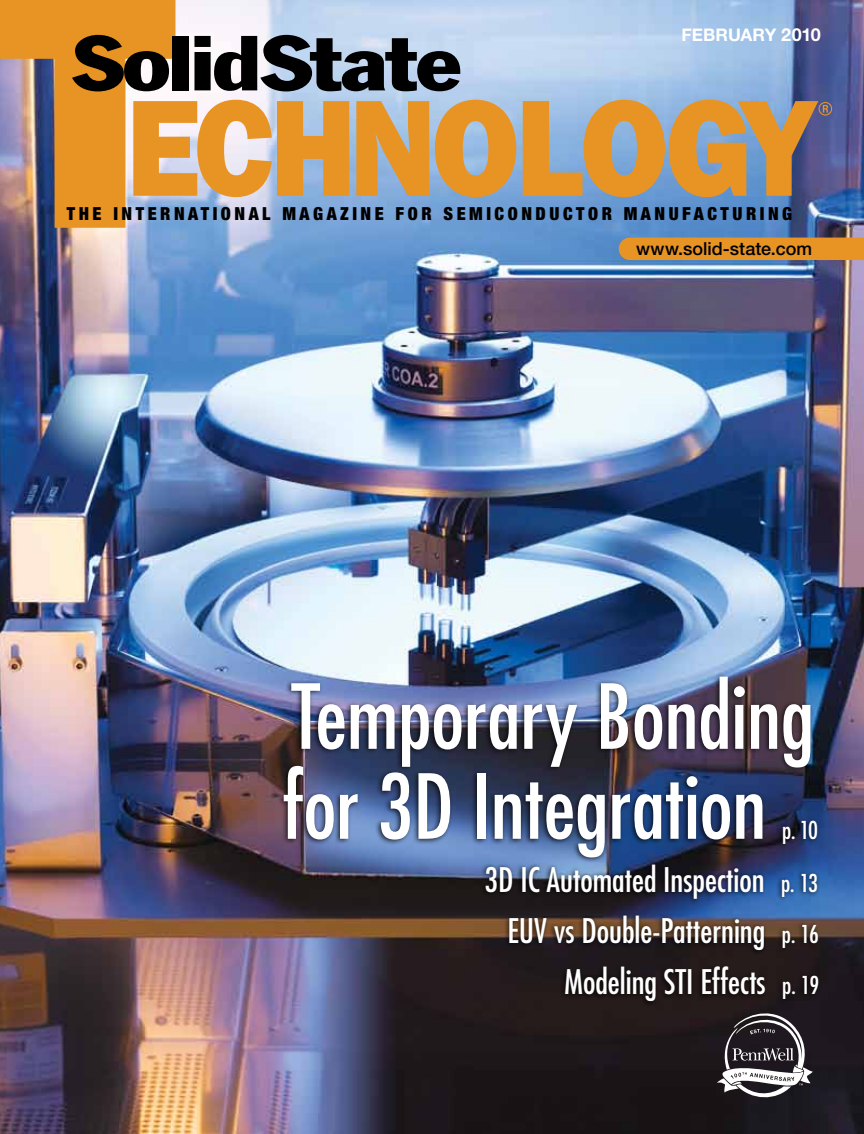
<style>
.page{position:relative;width:864px;height:1134px;background:#fff}
.page>*{position:absolute;margin:0;border:0;box-sizing:border-box;transform-origin:0 0}
.t1{font:condensed 87px/90px "Futura Std";color:#fff}
.t2{font:condensed 33px/51px "Futura Std";color:#fff;text-align:right}
.t3{font:condensed 24px "Futura Std";color:#fff}
.t4{font:900 condensed 18px "Helvetica Neue LT Std";letter-spacing:.195em;color:#000}
.t5{font:500 18px "Helvetica Neue LT Std";color:#000}
.t6{font:700 17.4px "Helvetica Neue LT Std";color:#fff}
.s1{font-size:18px}
.s2{font-size:24px}
</style>
<div class="page">
<img style="left:0;top:0;width:864px;height:1134px">
<svg style="left:175px;top:100px;width:174px;height:97px;background:#deab69"></svg>
<svg style="left:356px;top:101px;width:73px;height:95px;background:#d59c50"></svg>
<svg style="left:435px;top:100px;width:81px;height:97px;background:#cca063"></svg>
<img style="left:0;top:0;width:175px;height:228px">
<svg style="left:72px;top:35px;width:97px;height:56px;background:#6b4a1f"></svg>
<div style="left:173px;top:36px;width:16px;height:54px;background:#000"></div>
<svg style="left:194px;top:35px;width:266px;height:56px;background:#595e67"></svg>
<svg style="left:523px;top:100px;width:309px;height:97px;background:#b69468"></svg>
<div style="left:619px;top:238px;width:245px;height:22px;background:#e89424"></div>
<div style="left:479px;top:861px;width:343px;height:147px;background:#000;opacity:.85"></div>
<div style="left:277px;top:673px;width:544px;height:191px;background:#000;opacity:.75"></div>
<svg style="left:717px;top:1013px;width:96px;height:84px"></svg>
<p class="t6" style="left:682px;top:24px;width:141px">FEBRUARY <span class="s1">2010</span></p>
<p class="t4" style="left:67px;top:203px;width:727px">THE INTERNATIONAL MAGAZINE FOR SEMICONDUCTOR MANUFACTURING</p>
<p class="t5" style="left:636px;top:237px;width:177px">www.solid-state.com</p>
<h1 class="t1" style="left:282px;top:671px;width:534px">Temporary Bonding for 3D Integration</h1>
<p class="t3" style="left:782px;top:816px;width:37px">p. 10</p>
<p class="t2" style="left:485px;top:854px;width:336px">3D IC Automated Inspection <span class="s2">p. 13<br></span>EUV vs Double-Patterning <span class="s2">p. 16<br></span>Modeling STI Effects <span class="s2">p. 19</span></p>
</div>
